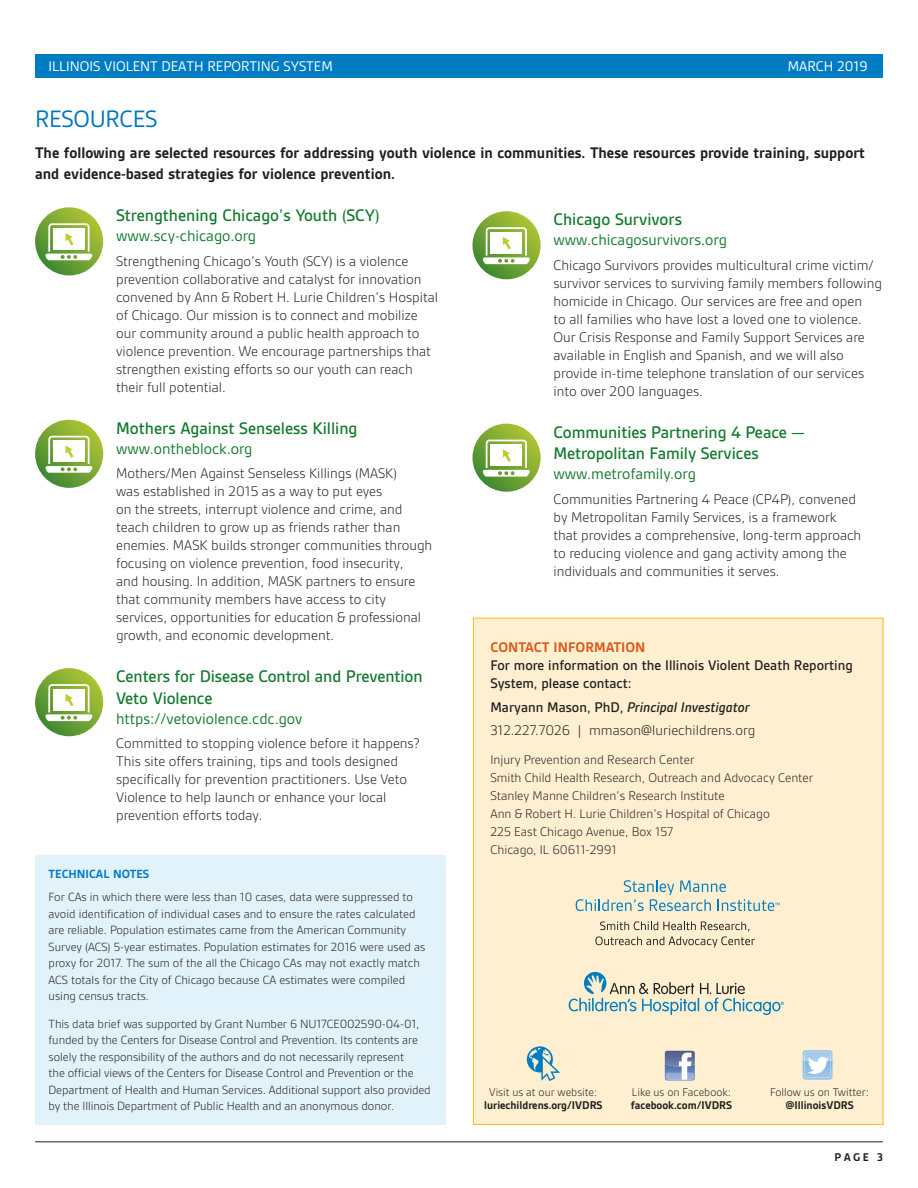
<style>
.page{position:relative;width:918px;height:1188px;background:#fff}
.page>*{position:absolute;margin:0;border:0;box-sizing:border-box;transform-origin:0 0}
.t1{font:25.5px "Gesta";letter-spacing:-.01em;color:#0076be}
.t2{font:500 18px/21.6px "Gesta";letter-spacing:-.005em;color:#157a2f}
.t3{font:700 16.5px/21px "Gesta";color:#231f20}
.t4{font:16.5px "Gesta";color:#157a2f}
.t5{font:300 15px/18px "Gesta";color:#231f20}
.t6{font:500 15px/18px "Gesta";color:#231f20}
.t7{font:15px "Gesta";color:#fff}
.t8{font:700 15px "Gesta";color:#db5c1c}
.t9{font:300 13.5px/18px "Gesta";color:#231f20}
.t10{font:300 12.75px/16.5px "Gesta";letter-spacing:-.005em;color:#231f20}
.t11{font:700 12.75px "Gesta";color:#007cc2}
.t12{font:700 12px "Gesta";color:#231f20}
.t13{font:300 12px "Gesta";color:#231f20}
.s1{font-weight:500}
.s2{font-weight:500;font-style:italic}
</style>
<div class="page">
<hr style="left:35px;top:1141px;width:848px;height:1px;background:#231f20">
<div style="left:35px;top:54px;width:848px;height:24px;background:#007cc2"></div>
<div style="left:473px;top:618px;width:410px;height:507px;background:#feefd0;border:1px solid #fcb814"></div>
<svg style="left:527px;top:1046px;width:33px;height:35px"></svg>
<svg style="left:665px;top:1051px;width:30px;height:30px"></svg>
<svg style="left:803px;top:1050px;width:30px;height:30px"></svg>
<svg style="left:576px;top:880px;width:204px;height:31px"></svg>
<svg style="left:595px;top:921px;width:160px;height:26px"></svg>
<svg style="left:569px;top:972px;width:215px;height:43px"></svg>
<div style="left:35px;top:855px;width:411px;height:270px;background:#e1f2fb"></div>
<svg style="left:35px;top:207px;width:68px;height:68px;background:#7ca938"></svg>
<svg style="left:45px;top:223px;width:47px;height:37px"></svg>
<svg style="left:35px;top:420px;width:68px;height:68px;background:#7ba837"></svg>
<svg style="left:45px;top:436px;width:47px;height:37px"></svg>
<svg style="left:35px;top:668px;width:68px;height:68px;background:#7ba837"></svg>
<svg style="left:45px;top:684px;width:47px;height:37px"></svg>
<svg style="left:472px;top:211px;width:69px;height:68px;background:#7eaa3c"></svg>
<svg style="left:483px;top:227px;width:47px;height:37px"></svg>
<svg style="left:472px;top:424px;width:69px;height:68px;background:#7eab3d"></svg>
<svg style="left:483px;top:440px;width:47px;height:37px"></svg>
<p class="t7" style="left:49px;top:58px;width:286px">ILLINOIS VIOLENT DEATH REPORTING SYSTEM</p>
<p class="t7" style="left:788px;top:58px;width:81px">MARCH 2019</p>
<h1 class="t1" style="left:35px;top:105px;width:124px">RESOURCES</h1>
<p class="t3" style="left:35px;top:143px;width:831px">The following are selected resources for addressing youth violence in communities. These resources provide training, support and evidence-based strategies for violence prevention.</p>
<p class="t2" style="left:116px;top:205px;width:265px">Strengthening Chicago’s Youth (SCY)</p>
<p class="t4" style="left:116px;top:227px;width:142px">www.scy-chicago.org</p>
<p class="t5" style="left:116px;top:252px;width:324px">Strengthening Chicago’s Youth (SCY) is a violence prevention collaborative and catalyst for innovation convened by Ann &amp; Robert H. Lurie Children’s Hospital of Chicago. Our mission is to connect and mobilize our community around a public health approach to violence prevention. We encourage partnerships that strengthen existing efforts so our youth can reach their full potential.</p>
<p class="t2" style="left:116px;top:417px;width:243px">Mothers Against Senseless Killing</p>
<p class="t4" style="left:116px;top:440px;width:138px">www.ontheblock.org</p>
<p class="t5" style="left:116px;top:465px;width:318px">Mothers/Men Against Senseless Killings (MASK)<br>was established in 2015 as a way to put eyes<br>on the streets, interrupt violence and crime, and teach children to grow up as friends rather than enemies. MASK builds stronger communities through focusing on violence prevention, food insecurity,<br>and housing. In addition, MASK partners to ensure that community members have access to city services, opportunities for education &amp; professional growth, and economic development.</p>
<p class="t2" style="left:116px;top:666px;width:308px">Centers for Disease Control and Prevention<br>Veto Violence</p>
<p class="t4" style="left:116px;top:710px;width:188px">https://vetoviolence.cdc.gov</p>
<p class="t5" style="left:116px;top:735px;width:305px">Committed to stopping violence before it happens?<br>This site offers training, tips and tools designed specifically for prevention practitioners. Use Veto Violence to help launch or enhance your local prevention efforts today.</p>
<p class="t2" style="left:554px;top:209px;width:130px">Chicago Survivors</p>
<p class="t4" style="left:554px;top:231px;width:175px">www.chicagosurvivors.org</p>
<p class="t5" style="left:554px;top:256px;width:330px">Chicago Survivors provides multicultural crime victim/ survivor services to surviving family members following homicide in Chicago. Our services are free and open<br>to all families who have lost a loved one to violence.<br>Our Crisis Response and Family Support Services are available in English and Spanish, and we will also provide in-time telephone translation of our services into over 200 languages.</p>
<p class="t2" style="left:554px;top:421px;width:253px">Communities Partnering 4 Peace —<br>Metropolitan Family Services</p>
<p class="t4" style="left:554px;top:465px;width:144px">www.metrofamily.org</p>
<p class="t5" style="left:554px;top:490px;width:309px">Communities Partnering 4 Peace (CP4P), convened by Metropolitan Family Services, is a framework that provides a comprehensive, long-term approach to reducing violence and gang activity among the individuals and communities it serves.</p>
<p class="t8" style="left:490px;top:639px;width:156px">CONTACT INFORMATION</p>
<p class="t6" style="left:490px;top:657px;width:364px">For more information on the Illinois Violent Death Reporting<br>System, please contact:</p>
<p class="t5" style="left:490px;top:695px;width:266px;line-height:23.2px"><span class="s1">Maryann Mason, PhD,</span> <span class="s2">Principal Investigator<br></span>312.227.7026 | mmason@luriechildrens.org</p>
<p class="t9" style="left:490px;top:751px;width:324px">Injury Prevention and Research Center<br>Smith Child Health Research, Outreach and Advocacy Center Stanley Manne Children’s Research Institute<br>Ann &amp; Robert H. Lurie Children’s Hospital of Chicago<br>225 East Chicago Avenue, Box 157<br>Chicago, IL 60611-2991</p>
<p class="t11" style="left:49px;top:867px;width:102px">TECHNICAL NOTES</p>
<p class="t10" style="left:49px;top:889px;width:378px">For CAs in which there were less than 10 cases, data were suppressed to avoid identification of individual cases and to ensure the rates calculated are reliable. Population estimates came from the American Community Survey (ACS) 5-year estimates. Population estimates for 2016 were used as proxy for 2017. The sum of the all the Chicago CAs may not exactly match ACS totals for the City of Chicago because CA estimates were compiled using census tracts.</p>
<p class="t10" style="left:49px;top:1015px;width:384px">This data brief was supported by Grant Number 6 NU17CE002590-04-01, funded by the Centers for Disease Control and Prevention. Its contents are solely the responsibility of the authors and do not necessarily represent<br>the official views of the Centers for Disease Control and Prevention or the Department of Health and Human Services. Additional support also provided by the Illinois Department of Public Health and an anonymous donor.</p>
<p class="t13" style="left:489px;top:1085px;width:110px">Visit us at our website:</p>
<p class="t12" style="left:484px;top:1099px;width:120px">luriechildrens.org/IVDRS</p>
<p class="t13" style="left:632px;top:1085px;width:101px">Like us on Facebook:</p>
<p class="t12" style="left:631px;top:1099px;width:103px">facebook.com/IVDRS</p>
<p class="t13" style="left:770px;top:1085px;width:100px">Follow us on Twitter:</p>
<p class="t12" style="left:785px;top:1099px;width:70px">@IllinoisVDRS</p>
<p class="t12" style="left:834px;top:1151px;width:50px">PAGE 3</p>
</div>
